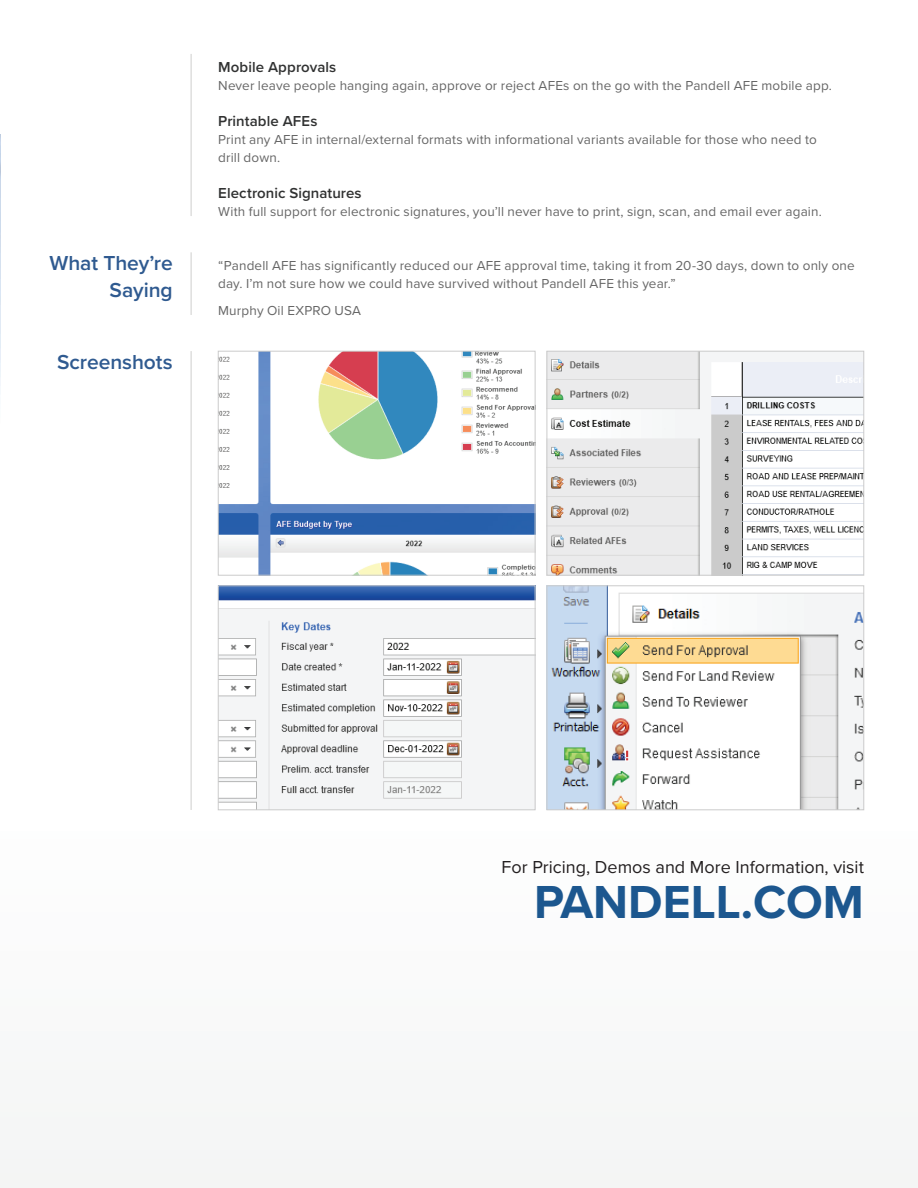
<style>
.page{position:relative;width:918px;height:1188px;background:#fff}
.page>*{position:absolute;margin:0;border:0;box-sizing:border-box;transform-origin:0 0}
.t1{font:700 48px "Proxima Nova";color:#1c578f}
.t2{font:600 21px/27px "Proxima Nova";letter-spacing:-.005em;color:#2f5a90;text-align:right}
.t3{font:18px "Proxima Nova";color:#231f20}
.t4{font:600 15px "Proxima Nova";letter-spacing:.005em;color:#313232}
.t5{font:13.5px/18px "Proxima Nova";letter-spacing:.01em;color:#666}
</style>
<div class="page">
<div style="left:0;top:681px;width:918px;height:507px;background:#fafafa"></div>
<img style="left:0;top:135px;width:1px;height:300px">
<hr style="left:190px;top:54px;width:2px;height:162px;background:#dfdfde">
<hr style="left:190px;top:252px;width:2px;height:63px;background:#dfdfde">
<hr style="left:190px;top:351px;width:2px;height:459px;background:#dfdfde">
<img style="left:220px;top:353px;width:313px;height:220px">
<div style="left:218px;top:351px;width:317px;height:224px;border:1px solid #cbcbcb"></div>
<img style="left:549px;top:353px;width:313px;height:220px">
<div style="left:547px;top:351px;width:317px;height:224px;border:1px solid #cbcbcb"></div>
<img style="left:549px;top:588px;width:313px;height:220px">
<div style="left:547px;top:586px;width:317px;height:224px;border:1px solid #cbcbcb"></div>
<img style="left:220px;top:588px;width:313px;height:220px">
<div style="left:218px;top:586px;width:317px;height:224px;border:1px solid #cbcbcb"></div>
<h2 class="t2" style="left:49px;top:249px;width:125px">What They’re<br>Saying</h2>
<h2 class="t2" style="left:57px;top:348px;width:117px">Screenshots</h2>
<p class="t4" style="left:218px;top:56px;width:120px">Mobile Approvals</p>
<p class="t5" style="left:218px;top:76px;width:615px">Never leave people hanging again, approve or reject AFEs on the go with the Pandell AFE mobile app.</p>
<p class="t4" style="left:218px;top:110px;width:101px">Printable AFEs</p>
<p class="t5" style="left:218px;top:130px;width:600px">Print any AFE in internal/external formats with informational variants available for those who need to drill down.</p>
<p class="t4" style="left:218px;top:182px;width:145px">Electronic Signatures</p>
<p class="t5" style="left:218px;top:202px;width:605px">With full support for electronic signatures, you’ll never have to print, sign, scan, and email ever again.</p>
<p class="t5" style="left:218px;top:256px;width:638px">“Pandell AFE has significantly reduced our AFE approval time, taking it from 20-30 days, down to only one day. I’m not sure how we could have survived without Pandell AFE this year.”</p>
<p class="t5" style="left:218px;top:301px;width:145px">Murphy Oil EXPRO USA</p>
<h3 class="t3" style="left:502px;top:854px;width:364px">For Pricing, Demos and More Information, visit</h3>
<h1 class="t1" style="left:534px;top:866px;width:331px">PANDELL.COM</h1>
</div>
